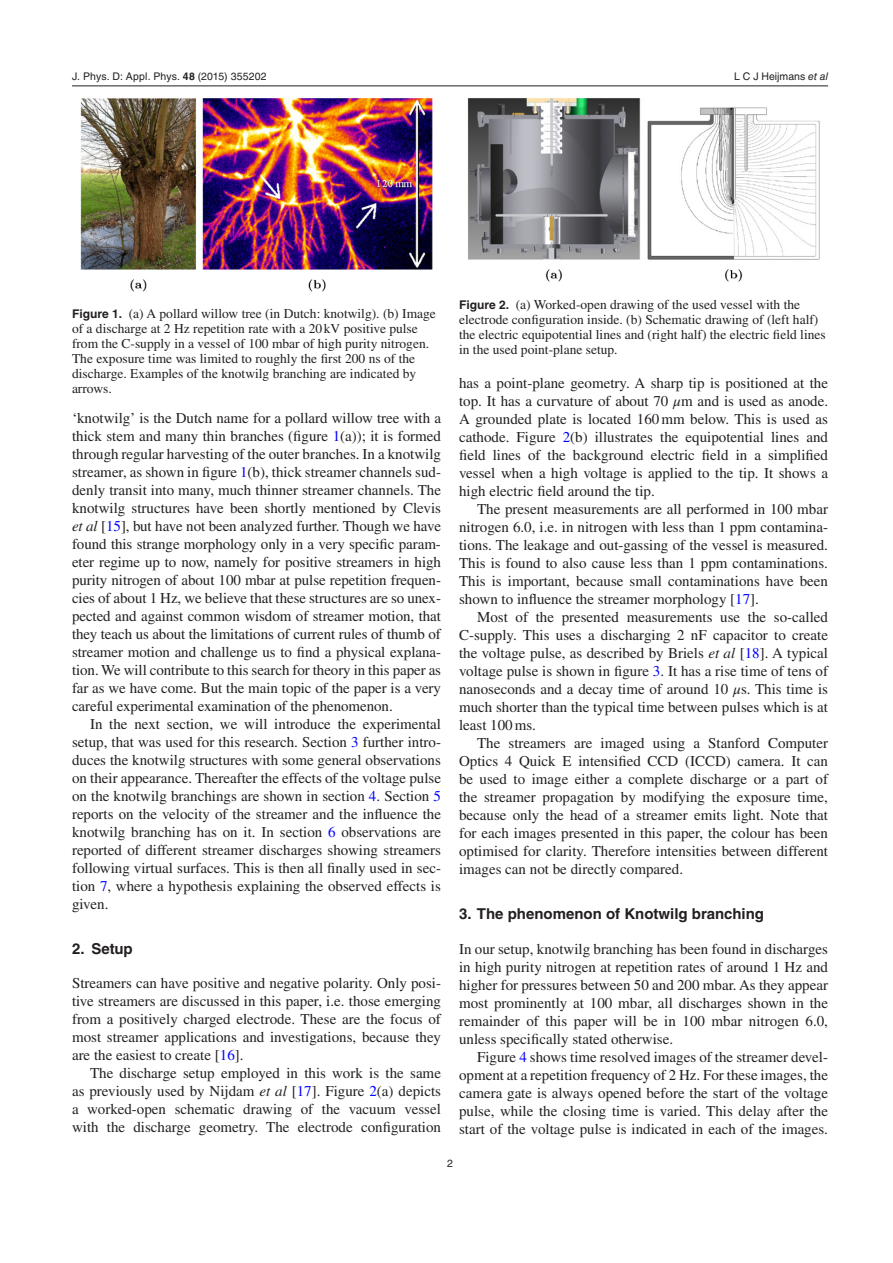
<style>
.page{position:relative;width:893px;height:1263px;background:#fff}
.page>*{position:absolute;margin:0;border:0;box-sizing:border-box;transform-origin:0 0}
.t1{font:15px/18px "Times LT Std";color:#231f20;text-align:justify}
.t2{font:700 15px "Helvetica LT Std";color:#231f20}
.t3{font:13.5px/15px "Times LT Std";color:#231f20}
.t4{font:10.5px "Helvetica LT Std";letter-spacing:.005em;color:#231f20}
.s1{font-family:"Helvetica";font-weight:700}
.s2{font-family:"Helvetica"}
.s3{font-style:italic}
.s4{font-family:"Helvetica LT Std";font-weight:700;font-size:12px}
.s5{font-family:"STIX General";font-style:italic}
.s6{color:#00f}
.s7{font-family:"STIX General"}
</style>
<div class="page">
<hr style="left:72px;top:86px;width:756px;height:1px;background:#231f20">
<img style="left:80px;top:98px;width:353px;height:193px">
<img style="left:467px;top:98px;width:353px;height:183px">
<p class="t4" style="left:72px;top:70px;width:196px">J. Phys. D: Appl. Phys. <span class="s1">48</span> (<span class="s2">2015</span>) 355202</p>
<p class="t4" style="left:734px;top:70px;width:95px">L C J Heijmans <span class="s3">et al</span></p>
<p class="t3" style="left:72px;top:306px;width:365px"><span class="s4">Figure 1.</span> (a) A pollard willow tree (in Dutch: knotwilg). (b) Image of a discharge at 2 Hz repetition rate with a 20kV positive pulse from the C-supply in a vessel of 100 mbar of high purity nitrogen.<br>The exposure time was limited to roughly the first 200 ns of the discharge. Examples of the knotwilg branching are indicated by arrows.</p>
<p class="t3" style="left:459px;top:297px;width:368px"><span class="s4">Figure 2.</span> (a) Worked-open drawing of the used vessel with the electrode configuration inside. (b) Schematic drawing of (left half) the electric equipotential lines and (right half) the electric field lines in the used point-plane setup.</p>
<p class="t1" style="left:459px;top:374px;width:371px">has a point-plane geometry. A sharp tip is positioned at the top. It has a curvature of about 70 <span class="s5">μ</span>m and is used as anode.<br>A grounded plate is located 160mm below. This is used as cathode. Figure <span class="s6">2</span>(b) illustrates the equipotential lines and field lines of the background electric field in a simplified vessel when a high voltage is applied to the tip. It shows a high electric field around the tip.</p>
<p class="t1" style="left:459px;top:500px;width:371px;text-indent:18px">The present measurements are all performed in 100 mbar nitrogen 6.0, i.e. in nitrogen with less than 1 ppm contamina&shy;tions. The leakage and out-gassing of the vessel is measured.<br>This is found to also cause less than 1 ppm contaminations.<br>This is important, because small contaminations have been shown to influence the streamer morphology [<span class="s6">17</span>].</p>
<p class="t1" style="left:459px;top:608px;width:371px;text-indent:18px">Most of the presented measurements use the so-called C-supply. This uses a discharging 2 nF capacitor to create the voltage pulse, as described by Briels <span class="s3">et al</span> [<span class="s6">18</span>]. A typical voltage pulse is shown in figure <span class="s6">3</span>. It has a rise time of tens of nanoseconds and a decay time of around 10 <span class="s5">μ</span>s. This time is much shorter than the typical time between pulses which is at least 100ms.</p>
<p class="t1" style="left:459px;top:734px;width:371px;text-indent:18px">The streamers are imaged using a Stanford Computer Optics 4 Quick E intensified CCD (ICCD) camera. It can be used to image either a complete discharge or a part of the streamer propagation by modifying the exposure time, because only the head of a streamer emits light. Note that for each images presented in this paper, the colour has been optimised for clarity. Therefore intensities between different images can not be directly compared.</p>
<p class="t2" style="left:459px;top:904px;width:306px">3. The phenomenon of Knotwilg branching</p>
<p class="t1" style="left:459px;top:939px;width:371px">In our setup, knotwilg branching has been found in discharges in high purity nitrogen at repetition rates of around 1 Hz and higher for pressures between 50 and 200 mbar. As they appear most prominently at 100 mbar, all discharges shown in the remainder of this paper will be in 100 mbar nitrogen 6.0, unless specifically stated otherwise.</p>
<p class="t1" style="left:459px;top:1047px;width:371px;text-indent:18px">Figure <span class="s6">4</span> shows time resolved images of the streamer devel&shy;opment at a repetition frequency of 2 Hz. For these images, the camera gate is always opened before the start of the voltage pulse, while the closing time is varied. This delay after the start of the voltage pulse is indicated in each of the images.</p>
<p class="t1" style="left:72px;top:408px;width:371px"><span class="s7">‘</span>knotwilg<span class="s7">’</span> is the Dutch name for a pollard willow tree with a thick stem and many thin branches (figure <span class="s6">1</span>(a)); it is formed through regular harvesting of the outer branches. In a knotwilg streamer, as shown in figure <span class="s6">1</span>(b), thick streamer channels sud&shy;denly transit into many, much thinner streamer channels. The knotwilg structures have been shortly mentioned by Clevis <span class="s3">et al</span> [<span class="s6">15</span>], but have not been analyzed further. Though we have found this strange morphology only in a very specific param&shy;eter regime up to now, namely for positive streamers in high purity nitrogen of about 100 mbar at pulse repetition frequen&shy;cies of about 1 Hz, we believe that these structures are so unex&shy;pected and against common wisdom of streamer motion, that they teach us about the limitations of current rules of thumb of streamer motion and challenge us to find a physical explana&shy;tion. We will contribute to this search for theory in this paper as far as we have come. But the main topic of the paper is a very careful experimental examination of the phenomenon.</p>
<p class="t1" style="left:72px;top:714px;width:371px;text-indent:18px">In the next section, we will introduce the experimental setup, that was used for this research. Section <span class="s6">3</span> further intro&shy;duces the knotwilg structures with some general observations on their appearance. Thereafter the effects of the voltage pulse on the knotwilg branchings are shown in section <span class="s6">4</span>. Section <span class="s6">5 </span>reports on the velocity of the streamer and the influence the knotwilg branching has on it. In section <span class="s6">6</span> observations are reported of different streamer discharges showing streamers following virtual surfaces. This is then all finally used in sec&shy;tion <span class="s6">7</span>, where a hypothesis explaining the observed effects is given.</p>
<p class="t2" style="left:72px;top:939px;width:62px">2. Setup</p>
<p class="t1" style="left:72px;top:974px;width:371px">Streamers can have positive and negative polarity. Only posi&shy;tive streamers are discussed in this paper, i.e. those emerging from a positively charged electrode. These are the focus of most streamer applications and investigations, because they are the easiest to create [<span class="s6">16</span>].</p>
<p class="t1" style="left:72px;top:1064px;width:371px;text-indent:18px">The discharge setup employed in this work is the same as previously used by Nijdam <span class="s3">et al</span> [<span class="s6">17</span>]. Figure <span class="s6">2</span>(a) depicts a worked-open schematic drawing of the vacuum vessel with the discharge geometry. The electrode configuration</p>
<p class="t4" style="left:447px;top:1157px;width:7px">2</p>
</div>
